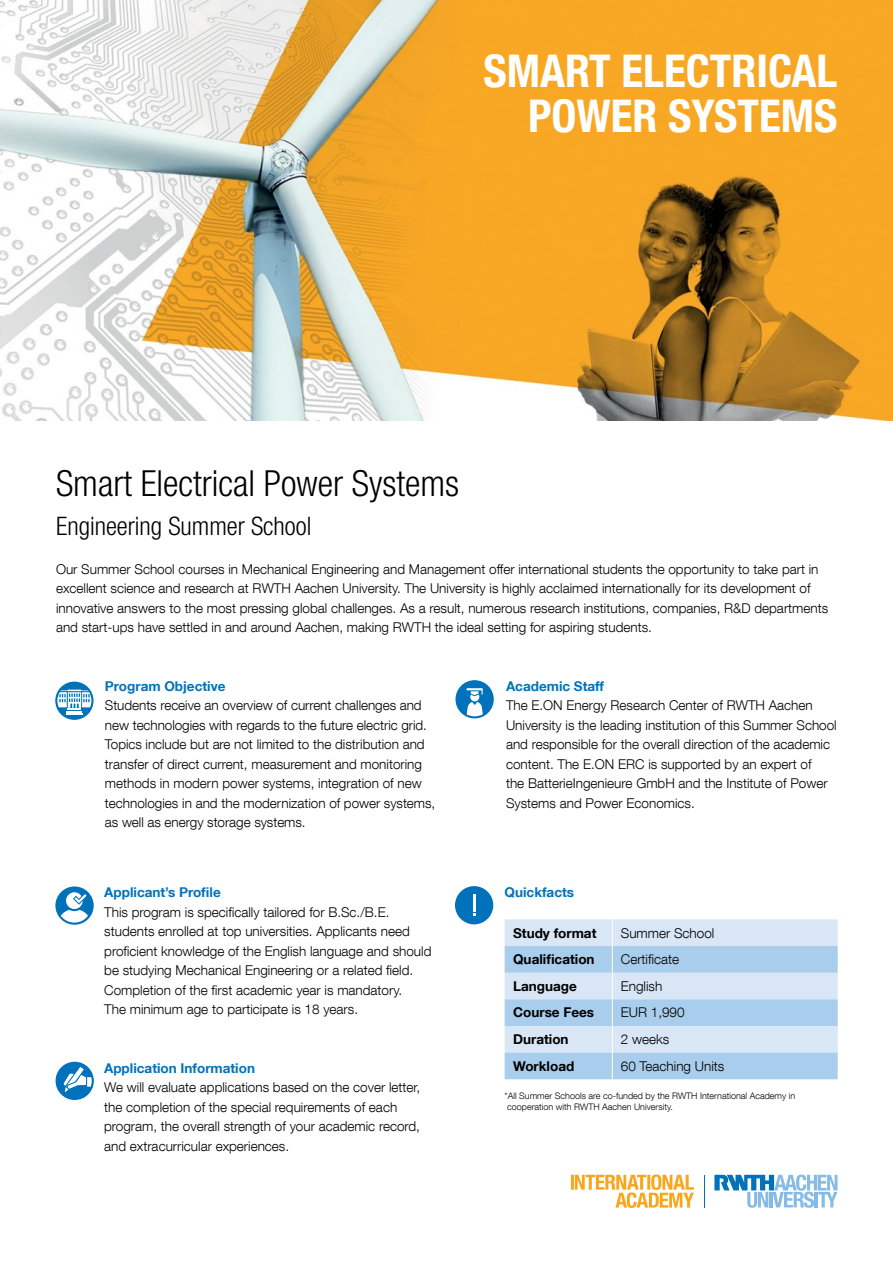
<style>
.page{position:relative;width:893px;height:1263px;background:#fff}
.page>*{position:absolute;margin:0;border:0;box-sizing:border-box;transform-origin:0 0}
.t1{font:700 condensed 45px/45px "Helvetica Neue LT Com";color:#fff;text-align:right}
.t2{font:300 condensed 36px "Helvetica Neue LT Com";color:#000}
.t3{font:300 condensed 25.5px "Helvetica Neue LT Com";color:#000}
.t4{font:300 13.5px/19.5px "Helvetica Neue LT Com";color:#000}
.t5{font:700 13.5px "Helvetica Neue LT Com";color:#0072bc}
.t6{font:700 13.5px "Helvetica Neue LT Com";color:#000}
.t7{font:300 9px/10.8px "Helvetica Neue LT Com";color:#000}
</style>
<div class="page">
<svg style="left:714px;top:1174px;width:123px;height:34px"></svg>
<hr style="left:704px;top:1175px;width:1px;height:32px;background:#0072bc">
<svg style="left:571px;top:1174px;width:123px;height:34px"></svg>
<img style="left:0;top:0;width:893px;height:421px">
<svg style="left:55px;top:682px;width:39px;height:38px"></svg>
<svg style="left:57px;top:690px;width:34px;height:24px"></svg>
<svg style="left:55px;top:886px;width:39px;height:39px"></svg>
<svg style="left:61px;top:892px;width:27px;height:31px"></svg>
<div style="left:56px;top:1062px;width:38px;height:38px;background:#0072bc;border-radius:50%"></div>
<svg style="left:64px;top:1067px;width:28px;height:25px"></svg>
<div style="left:455px;top:886px;width:38px;height:38px;background:#0072bc;border-radius:50%"></div>
<svg style="left:473px;top:894px;width:2px;height:22px"></svg>
<svg style="left:505px;top:919px;width:333px;height:160px;background:#c1d9f1"></svg>
<div style="left:455px;top:680px;width:39px;height:38px;background:#0072bc;border-radius:50%"></div>
<svg style="left:467px;top:688px;width:16px;height:28px"></svg>
<h1 class="t1" style="left:483px;top:49px;width:356px">SMART ELECTRICAL<br>POWER SYSTEMS</h1>
<h2 class="t2" style="left:56px;top:462px;width:405px">Smart Electrical Power Systems</h2>
<h3 class="t3" style="left:56px;top:511px;width:257px">Engineering Summer School</h3>
<p class="t4" style="left:56px;top:559px;width:774px">Our Summer School courses in Mechanical Engineering and Management offer international students the opportunity to take part in excellent science and research at RWTH Aachen University. The University is highly acclaimed internationally for its development of innovative answers to the most pressing global challenges. As a result, numerous research institutions, companies, R&amp;D departments and start-ups have settled in and around Aachen, making RWTH the ideal setting for aspiring students.</p>
<p class="t5" style="left:105px;top:677px;width:122px">Program Objective</p>
<p class="t4" style="left:105px;top:695px;width:332px">Students receive an overview of current challenges and new technologies with regards to the future electric grid.<br>Topics include but are not limited to the distribution and transfer of direct current, measurement and monitoring methods in modern power systems, integration of new technologies in and the modernization of power systems, as well as energy storage systems.</p>
<p class="t5" style="left:104px;top:884px;width:118px">Applicant’s Profile</p>
<p class="t4" style="left:104px;top:902px;width:329px">This program is specifically tailored for B.Sc./B.E. students enrolled at top universities. Applicants need proficient knowledge of the English language and should be studying Mechanical Engineering or a related field.<br>Completion of the first academic year is mandatory.<br>The minimum age to participate is 18 years.</p>
<p class="t5" style="left:104px;top:1059px;width:152px">Application Information</p>
<p class="t4" style="left:104px;top:1077px;width:318px">We will evaluate applications based on the cover letter, the completion of the special requirements of each program, the overall strength of your academic record, and extracurricular experiences.</p>
<p class="t5" style="left:506px;top:677px;width:99px">Academic Staff</p>
<p class="t4" style="left:506px;top:695px;width:332px">The E.ON Energy Research Center of RWTH Aachen University is the leading institution of this Summer School and responsible for the overall direction of the academic content. The E.ON ERC is supported by an expert of<br>the BatterieIngenieure GmbH and the Institute of Power Systems and Power Economics.</p>
<p class="t5" style="left:505px;top:884px;width:71px">Quickfacts</p>
<p class="t6" style="left:513px;top:924px;width:85px">Study format</p>
<p class="t4" style="left:621px;top:923px;width:95px">Summer School</p>
<p class="t6" style="left:513px;top:951px;width:83px">Qualification</p>
<p class="t4" style="left:621px;top:949px;width:60px">Certificate</p>
<p class="t6" style="left:513px;top:977px;width:65px">Language</p>
<p class="t4" style="left:621px;top:976px;width:43px">English</p>
<p class="t6" style="left:513px;top:1004px;width:83px">Course Fees</p>
<p class="t4" style="left:621px;top:1003px;width:65px">EUR 1,990</p>
<p class="t6" style="left:513px;top:1031px;width:57px">Duration</p>
<p class="t4" style="left:621px;top:1029px;width:50px">2 weeks</p>
<p class="t6" style="left:513px;top:1057px;width:63px">Workload</p>
<p class="t4" style="left:621px;top:1056px;width:105px">60 Teaching Units</p>
<p class="t7" style="left:505px;top:1090px;width:292px">*All Summer Schools are co-funded by the RWTH International Academy in cooperation with RWTH Aachen University.</p>
</div>
